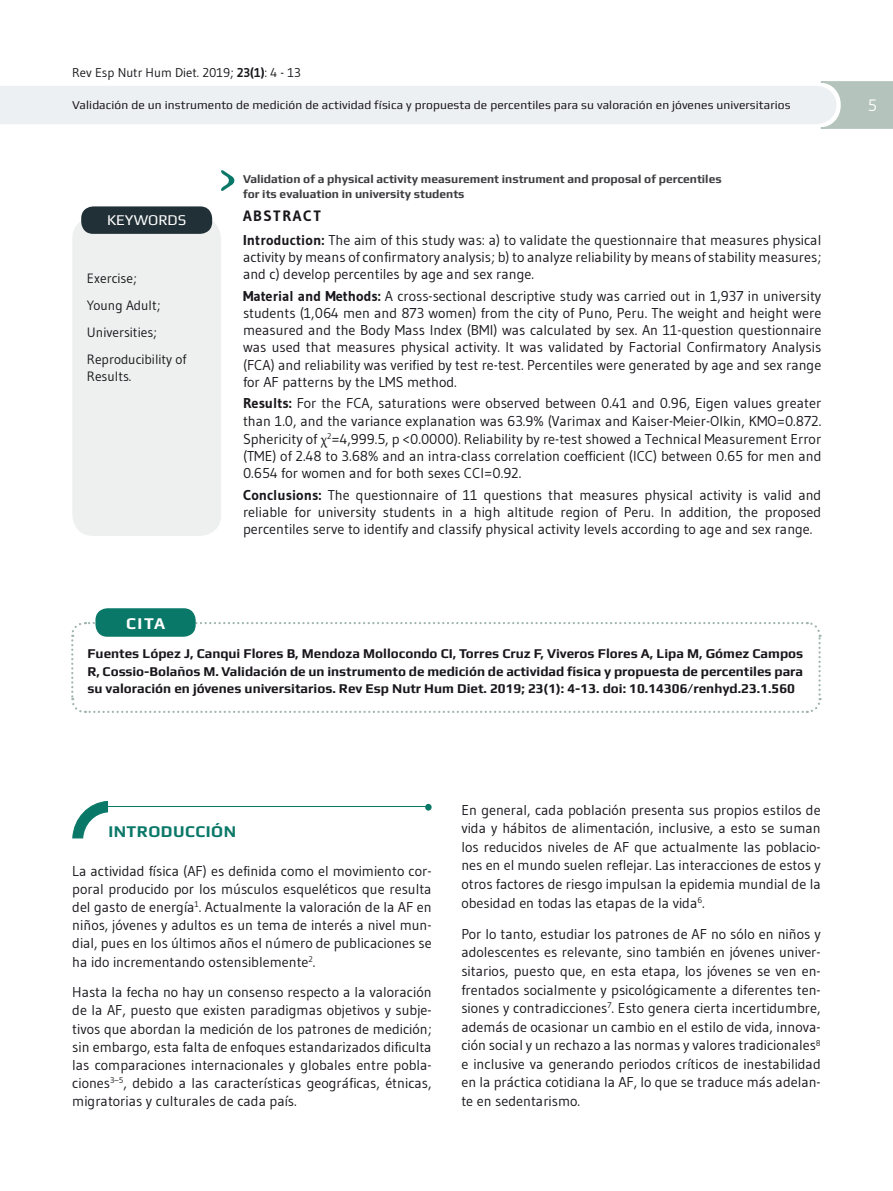
<style>
.page{position:relative;width:893px;height:1191px;background:#fff}
.page>*{position:absolute;margin:0;border:0;box-sizing:border-box;transform-origin:0 0}
.t1{font:700 16.5px "Play";letter-spacing:.03em;color:#0a7868}
.t2{font:700 16.5px "Play";color:#fff}
.t3{font:16.5px "Gudea";color:#fff}
.t4{font:15px "Play";color:#fff}
.t5{font:700 15px "Gudea";letter-spacing:.1em;color:#1a171c}
.t6{font:14.25px/18.6px "Gudea";color:#1a171c;text-align:justify}
.t7{font:700 13.5px/17.2px "Play";color:#1a171c;text-align:justify}
.t8{font:13.5px/27.2px "Gudea";color:#1a171c}
.t9{font:12.75px "Gudea";color:#1a171c}
.t10{font:12px "Play";letter-spacing:.01em;color:#1a171c}
.t11{font:700 12px/14.4px "Play";color:#3e3d40}
.s1{font-weight:700}
.s2{font-family:"Minion Pro"}
</style>
<div class="page">
<div style="left:72px;top:217px;width:149px;height:319px;background:#edf0ee;border-radius:21px"></div>
<svg style="left:221px;top:170px;width:13px;height:21px"></svg>
<svg style="left:0;top:81px;width:893px;height:48px"></svg>
<div style="left:81px;top:206px;width:131px;height:28px;background:#213036;border-radius:12px"></div>
<hr style="left:101px;top:806px;width:325px;height:1px;background:#0a7868">
<div style="left:425px;top:804px;width:7px;height:6px;background:#0a7868;border-radius:50%"></div>
<svg style="left:72px;top:801px;width:36px;height:38px"></svg>
<svg style="left:71px;top:622px;width:751px;height:91px"></svg>
<div style="left:95px;top:608px;width:101px;height:29px;background:#0a7868;border-radius:12px"></div>
<p class="t9" style="left:72px;top:65px;width:230px">Rev Esp Nutr Hum Diet. 2019; <span class="s1">23(1)</span>: 4 - 13</p>
<p class="t10" style="left:72px;top:98px;width:720px">Validación de un instrumento de medición de actividad física y propuesta de percentiles para su valoración en jóvenes universitarios</p>
<p class="t3" style="left:868px;top:95px;width:11px">5</p>
<p class="t11" style="left:243px;top:172px;width:480px">Validation of a physical activity measurement instrument and proposal of percentiles for its evaluation in university students</p>
<p class="t4" style="left:107px;top:211px;width:81px">KEYWORDS</p>
<p class="t5" style="left:243px;top:206px;width:79px">ABSTRACT</p>
<p class="t8" style="left:87px;top:264px;width:101px">Exercise;<br>Young Adult;<br>Universities;<br>Reproducibility of</p>
<p class="t8" style="left:87px;top:362px;width:46px">Results.</p>
<p class="t6" style="left:243px;top:231px;width:580px;line-height:17.2px"><span class="s1">Introduction:</span> The aim of this study was: a) to validate the questionnaire that measures physical activity by means of confirmatory analysis; b) to analyze reliability by means of stability measures; and c) develop percentiles by age and sex range.</p>
<p class="t6" style="left:243px;top:287px;width:580px;line-height:17.2px"><span class="s1">Material and Methods:</span> A cross-sectional descriptive study was carried out in 1,937 in university students (1,064 men and 873 women) from the city of Puno, Peru. The weight and height were measured and the Body Mass Index (BMI) was calculated by sex. An 11-question questionnaire was used that measures physical activity. It was validated by Factorial Confirmatory Analysis (FCA) and reliability was verified by test re-test. Percentiles were generated by age and sex range for AF patterns by the LMS method.</p>
<p class="t6" style="left:243px;top:394px;width:580px;line-height:17.4px"><span class="s1">Results:</span> For the FCA, saturations were observed between 0.41 and 0.96, Eigen values greater than 1.0, and the variance explanation was 63.9% (Varimax and Kaiser-Meier-Olkin, KMO=0.872.<br>Sphericity of <span class="s2">χ</span><sup>2</sup>=4,999.5, p &lt;0.0000). Reliability by re-test showed a Technical Measurement Error (TME) of 2.48 to 3.68% and an intra-class correlation coefficient (ICC) between 0.65 for men and 0.654 for women and for both sexes CCI=0.92.</p>
<p class="t6" style="left:243px;top:486px;width:580px;line-height:17.2px"><span class="s1">Conclusions:</span> The questionnaire of 11 questions that measures physical activity is valid and reliable for university students in a high altitude region of Peru. In addition, the proposed percentiles serve to identify and classify physical activity levels according to age and sex range.</p>
<p class="t2" style="left:126px;top:613px;width:41px">CITA</p>
<p class="t7" style="left:87px;top:645px;width:717px">Fuentes López J, Canqui Flores B, Mendoza Mollocondo CI, Torres Cruz F, Viveros Flores A, Lipa M, Gómez Campos R, Cossio-Bolaños M. Validación de un instrumento de medición de actividad física y propuesta de percentiles para su valoración en jóvenes universitarios. Rev Esp Nutr Hum Diet. 2019; 23(1): 4-13. doi: 10.14306/renhyd.23.1.560</p>
<p class="t1" style="left:108px;top:822px;width:129px">INTRODUCCIÓN</p>
<p class="t6" style="left:72px;top:861px;width:361px;line-height:18.1px">La actividad física (AF) es definida como el movimiento cor&shy;poral producido por los músculos esqueléticos que resulta del gasto de energía<sup>1</sup>. Actualmente la valoración de la AF en niños, jóvenes y adultos es un tema de interés a nivel mun&shy;dial, pues en los últimos años el número de publicaciones se ha ido incrementando ostensiblemente<sup>2</sup>.</p>
<p class="t6" style="left:72px;top:983px;width:361px;line-height:18.1px">Hasta la fecha no hay un consenso respecto a la valoración de la AF, puesto que existen paradigmas objetivos y subje&shy;tivos que abordan la medición de los patrones de medición; sin embargo, esta falta de enfoques estandarizados dificulta las comparaciones internacionales y globales entre pobla&shy;ciones<sup>3–5</sup>, debido a las características geográficas, étnicas, migratorias y culturales de cada país.</p>
<p class="t6" style="left:461px;top:800px;width:361px">En general, cada población presenta sus propios estilos de vida y hábitos de alimentación, inclusive, a esto se suman los reducidos niveles de AF que actualmente las poblacio&shy;nes en el mundo suelen reflejar. Las interacciones de estos y otros factores de riesgo impulsan la epidemia mundial de la obesidad en todas las etapas de la vida<sup>6</sup>.</p>
<p class="t6" style="left:461px;top:924px;width:361px">Por lo tanto, estudiar los patrones de AF no sólo en niños y adolescentes es relevante, sino también en jóvenes univer&shy;sitarios, puesto que, en esta etapa, los jóvenes se ven en&shy;frentados socialmente y psicológicamente a diferentes ten&shy;siones y contradicciones<sup>7</sup>. Esto genera cierta incertidumbre, además de ocasionar un cambio en el estilo de vida, innova&shy;ción social y un rechazo a las normas y valores tradicionales<sup>8 </sup>e inclusive va generando periodos críticos de inestabilidad en la práctica cotidiana la AF, lo que se traduce más adelan&shy;te en sedentarismo.</p>
</div>
